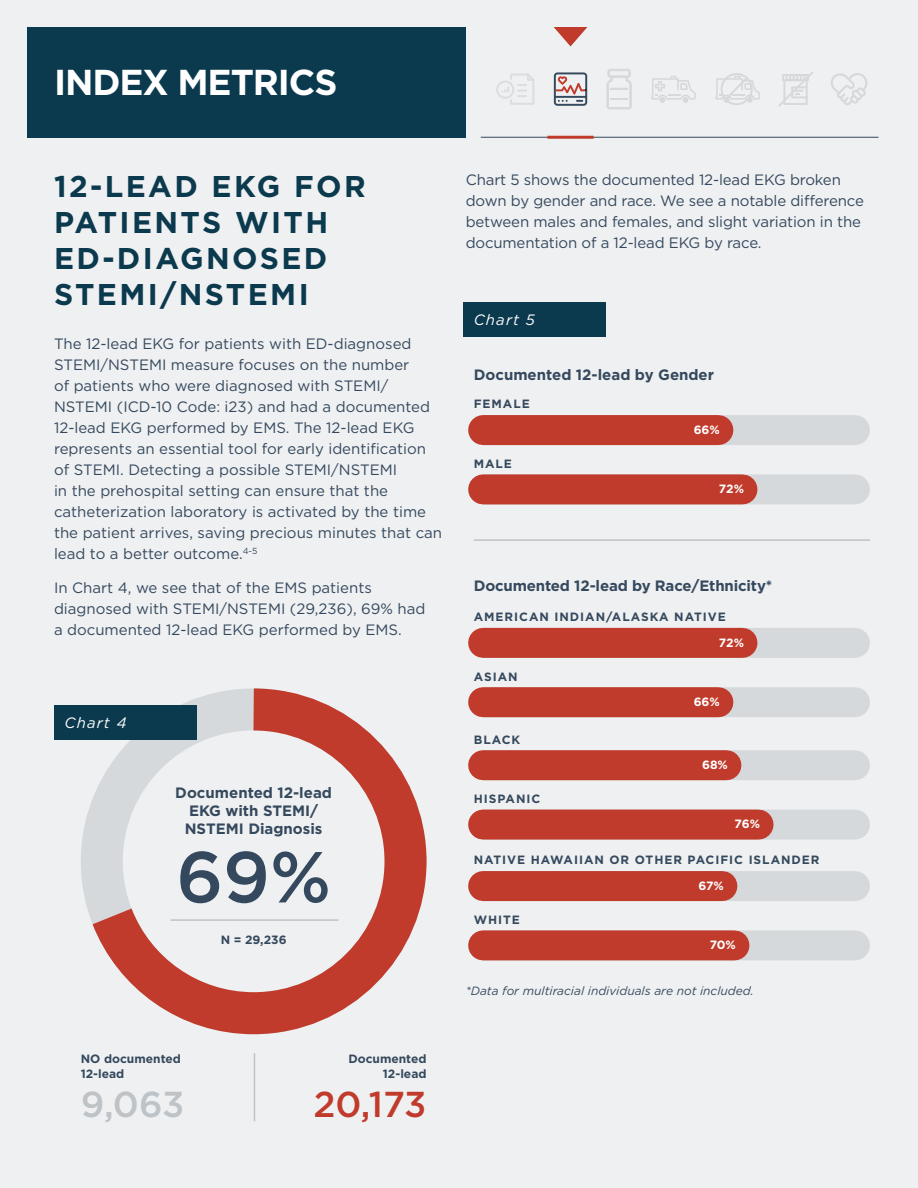
<style>
.page{position:relative;width:918px;height:1188px;background:#eff0f1}
.page>*{position:absolute;margin:0;border:0;box-sizing:border-box;transform-origin:0 0}
.t1{font:500 72px "Gotham";color:#35495e}
.t2{font:700 36px "Gotham";letter-spacing:-.03em;color:#fff}
.t3{font:500 36px "Gotham";color:#c03b2b}
.t4{font:500 36px "Gotham";color:#bdc3c7}
.t5{font:700 30px/36px "Gotham";letter-spacing:.08em;color:#0b394e}
.t6{font:15px/21px "Gotham";color:#35495e}
.t7{font:700 15px/18px "Gotham";color:#35495e;text-align:center}
.t8{font:italic 15px "Gotham";letter-spacing:.075em;color:#fff}
.t9{font:700 12px "Gotham";letter-spacing:.08em;color:#35495e}
.t10{font:italic 12px "Gotham";color:#35495e}
.t11{font:700 12px/14.4px "Gotham";color:#35495e}
.t12{font:700 12px "Gotham";letter-spacing:-.015em;color:#fff}
</style>
<div class="page">
<hr style="left:481px;top:137px;width:398px;height:1px;background:#35495e">
<hr style="left:547px;top:136px;width:47px;height:3px;background:#c03b2b">
<svg style="left:554px;top:27px;width:33px;height:19px"></svg>
<div style="left:494px;top:78px;width:23px;height:23px;border:3px solid #eff0f1;border-radius:50%"></div>
<div style="left:496px;top:81px;width:18px;height:18px;border:2px solid #dbdde0;border-radius:50%"></div>
<svg style="left:501px;top:73px;width:33px;height:32px"></svg>
<svg style="left:554px;top:72px;width:33px;height:34px"></svg>
<div style="left:27px;top:27px;width:439px;height:111px;background:#0b394e"></div>
<svg style="left:606px;top:69px;width:26px;height:40px"></svg>
<svg style="left:715px;top:73px;width:45px;height:32px"></svg>
<svg style="left:651px;top:76px;width:45px;height:27px"></svg>
<div style="left:54px;top:705px;width:142px;height:34px;background:#0b394e"></div>
<div style="left:463px;top:302px;width:143px;height:34px;background:#0b394e"></div>
<hr style="left:254px;top:1053px;width:1px;height:68px;background:#bdc3c7">
<svg style="left:718px;top:415px;width:137px;height:30px;fill:#d6d9dc"></svg>
<svg style="left:742px;top:628px;width:113px;height:30px;fill:#d6d9dc"></svg>
<svg style="left:726px;top:750px;width:129px;height:30px;fill:#d6d9dc"></svg>
<svg style="left:722px;top:871px;width:133px;height:30px;fill:#d6d9dc"></svg>
<svg style="left:742px;top:474px;width:113px;height:30px;fill:#d6d9dc"></svg>
<svg style="left:718px;top:687px;width:137px;height:30px;fill:#d6d9dc"></svg>
<svg style="left:759px;top:810px;width:96px;height:30px;fill:#d6d9dc"></svg>
<svg style="left:734px;top:930px;width:121px;height:30px;fill:#d6d9dc"></svg>
<div style="left:483px;top:415px;width:235px;height:30px;background:#c03b2b"></div>
<div style="left:483px;top:628px;width:259px;height:30px;background:#c03b2b"></div>
<div style="left:483px;top:750px;width:243px;height:30px;background:#c03b2b"></div>
<div style="left:483px;top:871px;width:239px;height:30px;background:#c03b2b"></div>
<div style="left:483px;top:474px;width:259px;height:30px;background:#c03b2b"></div>
<div style="left:483px;top:687px;width:235px;height:30px;background:#c03b2b"></div>
<div style="left:483px;top:810px;width:276px;height:30px;background:#c03b2b"></div>
<div style="left:483px;top:930px;width:251px;height:30px;background:#c03b2b"></div>
<hr style="left:474px;top:539px;width:396px;height:2px;background:#bdc3c7">
<svg style="left:58px;top:688px;width:369px;height:367px"></svg>
<svg style="left:778px;top:72px;width:35px;height:35px"></svg>
<svg style="left:831px;top:73px;width:37px;height:32px"></svg>
<h2 class="t2" style="left:54px;top:66px;width:285px">INDEX METRICS</h2>
<h3 class="t5" style="left:54px;top:170px;width:313px">12-LEAD EKG FOR<br>PATIENTS WITH<br>ED-DIAGNOSED<br>STEMI/NSTEMI</h3>
<p class="t6" style="left:54px;top:334px;width:390px">The 12-lead EKG for patients with ED-diagnosed STEMI/NSTEMI measure focuses on the number<br>of patients who were diagnosed with STEMI/ NSTEMI (ICD-10 Code: i23) and had a documented 12-lead EKG performed by EMS. The 12-lead EKG represents an essential tool for early identification of STEMI. Detecting a possible STEMI/NSTEMI<br>in the prehospital setting can ensure that the catheterization laboratory is activated by the time the patient arrives, saving precious minutes that can lead to a better outcome.<sup>4-5</sup></p>
<p class="t6" style="left:54px;top:578px;width:373px">In Chart 4, we see that of the EMS patients diagnosed with STEMI/NSTEMI (29,236), 69% had a documented 12-lead EKG performed by EMS.</p>
<p class="t8" style="left:65px;top:716px;width:63px">Chart 4</p>
<p class="t7" style="left:175px;top:785px;width:158px">Documented 12-lead<br>EKG with STEMI/<br>NSTEMI Diagnosis</p>
<h1 class="t1" style="left:176px;top:845px;width:156px">69%</h1>
<p class="t9" style="left:221px;top:935px;width:67px">N = 29,236</p>
<p class="t11" style="left:81px;top:1053px;width:102px">NO documented<br>12-lead</p>
<p class="t11" style="left:348px;top:1053px;width:80px;text-align:right">Documented<br>12-lead</p>
<h2 class="t4" style="left:81px;top:1088px;width:105px">9,063</h2>
<h2 class="t3" style="left:314px;top:1088px;width:115px">20,173</h2>
<p class="t6" style="left:466px;top:170px;width:400px">Chart 5 shows the documented 12-lead EKG broken down by gender and race. We see a notable difference between males and females, and slight variation in the documentation of a 12-lead EKG by race.</p>
<p class="t8" style="left:474px;top:313px;width:63px">Chart 5</p>
<p class="t7" style="left:474px;top:366px;width:242px">Documented 12-lead by Gender</p>
<p class="t9" style="left:474px;top:399px;width:58px">FEMALE</p>
<p class="t9" style="left:474px;top:458px;width:40px">MALE</p>
<p class="t12" style="left:694px;top:424px;width:28px">66%</p>
<p class="t12" style="left:719px;top:484px;width:27px">72%</p>
<p class="t7" style="left:474px;top:577px;width:300px">Documented 12-lead by Race/Ethnicity*</p>
<p class="t9" style="left:474px;top:612px;width:254px">AMERICAN INDIAN/ALASKA NATIVE</p>
<p class="t9" style="left:474px;top:671px;width:45px">ASIAN</p>
<p class="t9" style="left:474px;top:734px;width:48px">BLACK</p>
<p class="t9" style="left:474px;top:793px;width:68px">HISPANIC</p>
<p class="t12" style="left:719px;top:637px;width:27px">72%</p>
<p class="t12" style="left:694px;top:696px;width:28px">66%</p>
<p class="t12" style="left:702px;top:759px;width:27px">68%</p>
<p class="t12" style="left:735px;top:819px;width:27px">76%</p>
<p class="t9" style="left:474px;top:855px;width:347px">NATIVE HAWAIIAN OR OTHER PACIFIC ISLANDER</p>
<p class="t9" style="left:474px;top:914px;width:48px">WHITE</p>
<p class="t12" style="left:698px;top:880px;width:27px">67%</p>
<p class="t12" style="left:710px;top:940px;width:28px">70%</p>
<p class="t10" style="left:466px;top:986px;width:290px">*Data for multiracial individuals are not included.</p>
</div>
